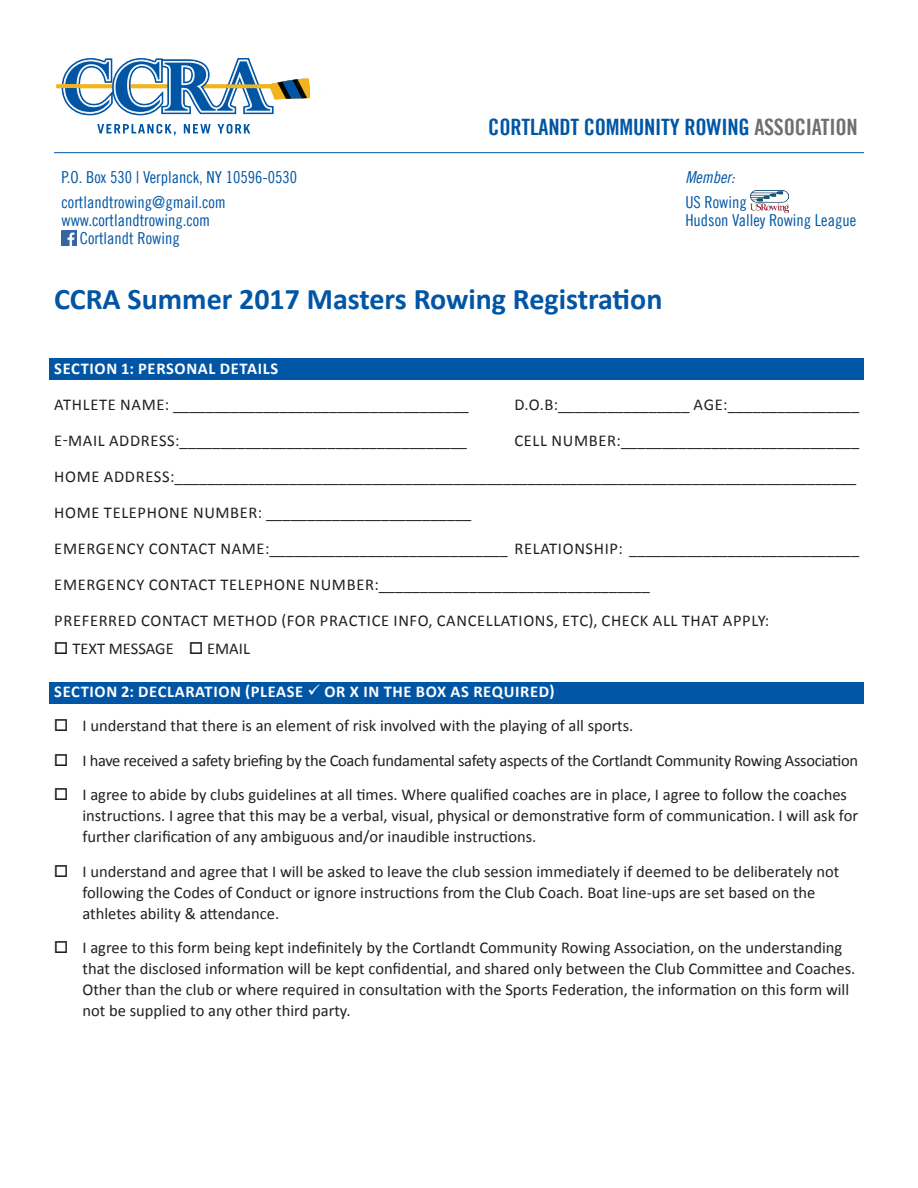
<style>
.page{position:relative;width:918px;height:1188px;background:#fff}
.page>*{position:absolute;margin:0;border:0;box-sizing:border-box;transform-origin:0 0}
.t1{font:700 30px "Calibri";color:#0155a5}
.t2{font:22.65px "Trade Gothic LT Bold Cond Twenty";letter-spacing:-.01em;color:#0155a5}
.t3{font:16.5px/21px "Calibri";color:#231f20}
.t4{font:16.5px/36px "Calibri";letter-spacing:.04em;color:#231f20}
.t5{font:16.5px/18px "Trade Gothic LT Cond Eighteen";color:#0155a5}
.t6{font:16.5px "Calibri";letter-spacing:-.02em;color:#231f20}
.t7{font:700 16.5px "Calibri";letter-spacing:.04em;color:#fff}
.t8{font:16.5px "Trade Gothic LT Cond Eighteen Obl";color:#0155a5}
.s1{color:#6d6f71}
</style>
<div class="page">
<svg style="left:97px;top:124px;width:79px;height:11px"></svg>
<svg style="left:184px;top:124px;width:27px;height:9px"></svg>
<svg style="left:217px;top:124px;width:33px;height:10px"></svg>
<svg style="left:56px;top:58px;width:255px;height:57px"></svg>
<img style="left:62px;top:231px;width:14px;height:14px">
<img style="left:750px;top:191px;width:38px;height:22px">
<hr style="left:54px;top:152px;width:810px;height:1px;background:#0155a5">
<div style="left:50px;top:358px;width:814px;height:22px;background:#0155a5"></div>
<div style="left:50px;top:682px;width:814px;height:22px;background:#0155a5"></div>
<p class="t5" style="left:62px;top:164px;width:237px;line-height:24.8px">P.O. Box 530 | Verplanck, NY 10596-0530 cortlandtrowing@gmail.com</p>
<p class="t5" style="left:80px;top:211px;width:132px;text-indent:-18px">www.cortlandtrowing.com<br>Cortlandt Rowing</p>
<h2 class="t2" style="left:488px;top:113px;width:371px">CORTLANDT COMMUNITY ROWING <span class="s1">ASSOCIATION</span></h2>
<p class="t8" style="left:685px;top:167px;width:51px">Member:</p>
<p class="t5" style="left:685px;top:193px;width:172px">US Rowing<br>Hudson Valley Rowing League</p>
<h1 class="t1" style="left:54px;top:280px;width:610px">CCRA Summer 2017 Masters Rowing Registration</h1>
<p class="t7" style="left:54px;top:359px;width:225px">SECTION 1: PERSONAL DETAILS</p>
<p class="t4" style="left:54px;top:387px;width:416px">ATHLETE NAME: ____________________________________</p>
<p class="t3" style="left:515px;top:394px;width:346px">D.O.B:________________ AGE:________________</p>
<p class="t4" style="left:54px;top:423px;width:414px">E-MAIL ADDRESS:___________________________________</p>
<p class="t4" style="left:54px;top:423px;width:807px;text-indent:460px">CELL NUMBER:_____________________________ HOME ADDRESS:___________________________________________________________________________________ HOME TELEPHONE NUMBER: _________________________<br>EMERGENCY CONTACT NAME:_____________________________ RELATIONSHIP: ____________________________ EMERGENCY CONTACT TELEPHONE NUMBER:_________________________________<br>PREFERRED CONTACT METHOD (FOR PRACTICE INFO, CANCELLATIONS, ETC), CHECK ALL THAT APPLY:</p>
<p class="t3" style="left:54px;top:638px;width:197px">□ TEXT MESSAGE □ EMAIL</p>
<p class="t7" style="left:54px;top:681px;width:502px">SECTION 2: DECLARATION (PLEASE ✓ OR X IN THE BOX AS REQUIRED)</p>
<p class="t3" style="left:54px;top:715px;width:581px">□ I understand that there is an element of risk involved with the playing of all sports.</p>
<p class="t6" style="left:54px;top:750px;width:806px">□ I have received a safety briefing by the Coach fundamental safety aspects of the Cortlandt Community Rowing Association</p>
<p class="t3" style="left:82px;top:784px;width:777px;text-indent:-28px">□ I agree to abide by clubs guidelines at all times. Where qualified coaches are in place, I agree to follow the coaches instructions. I agree that this may be a verbal, visual, physical or demonstrative form of communication. I will ask for further clarification of any ambiguous and/or inaudible instructions.</p>
<p class="t3" style="left:82px;top:861px;width:758px;text-indent:-28px">□ I understand and agree that I will be asked to leave the club session immediately if deemed to be deliberately not following the Codes of Conduct or ignore instructions from the Club Coach. Boat line-ups are set based on the athletes ability &amp; attendance.</p>
<p class="t3" style="left:82px;top:937px;width:774px;text-indent:-28px">□ I agree to this form being kept indefinitely by the Cortlandt Community Rowing Association, on the understanding that the disclosed information will be kept confidential, and shared only between the Club Committee and Coaches.<br>Other than the club or where required in consultation with the Sports Federation, the information on this form will not be supplied to any other third party.</p>
</div>
